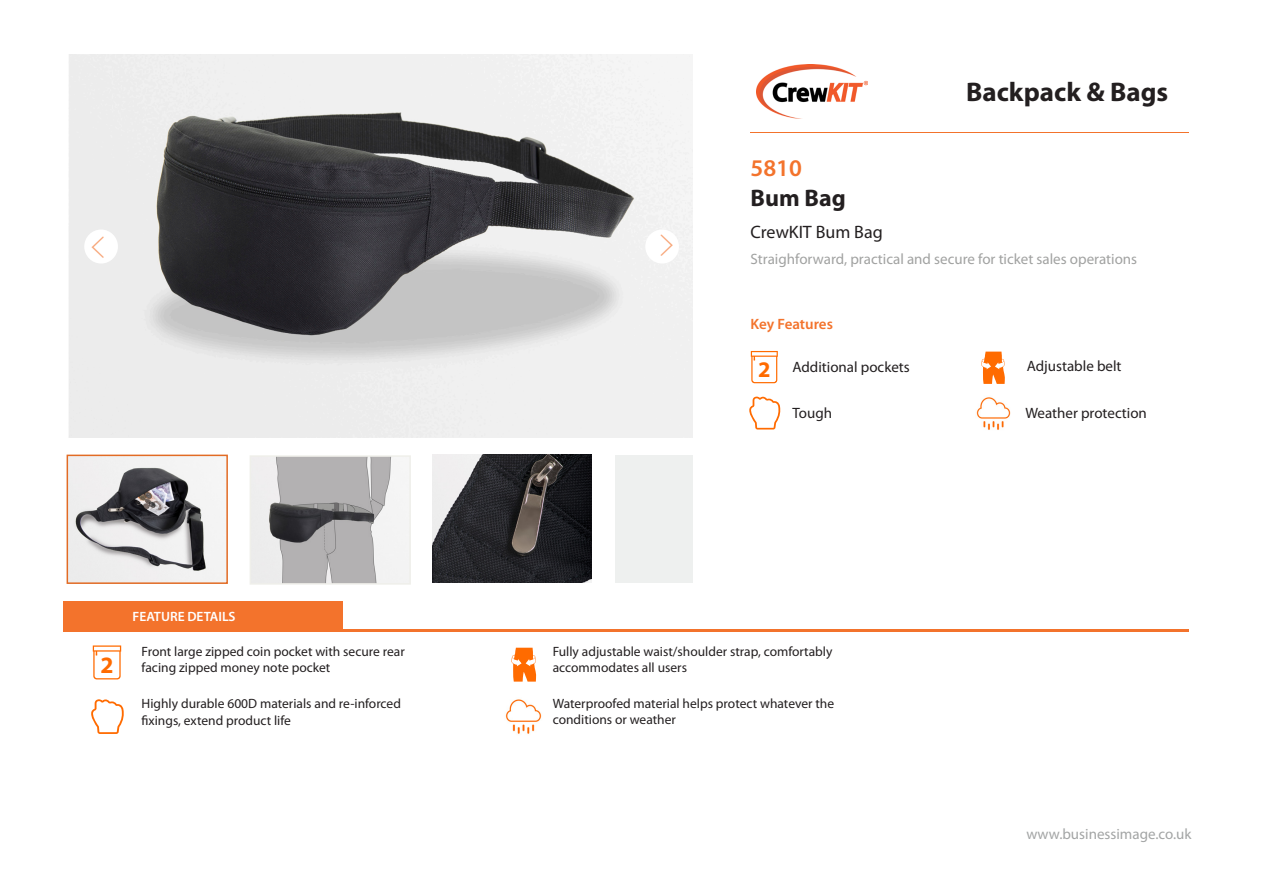
<style>
.page{position:relative;width:1263px;height:893px;background:#fff}
.page>*{position:absolute;margin:0;border:0;box-sizing:border-box;transform-origin:0 0}
.t1{font:30px "Letter Gothic Std";color:#f3732c}
.t2{font:700 27px "Myriad Pro";color:#231f20}
.t3{font:700 24px "Myriad Pro";color:#231f20}
.t4{font:600 24px "Myriad Pro";color:#f3732c}
.t5{font:700 23.55px "Myriad Pro";color:#ff6b00}
.t6{font:700 22.35px "Myriad Pro";color:#ff6b00}
.t7{font:18px "Myriad Pro";color:#231f20}
.t8{font:15px "Myriad Pro";color:#a1a2a1}
.t9{font:15px "Myriad Pro";color:#231f20}
.t10{font:15px "Myriad Pro";color:#a3a5a5}
.t11{font:600 15px "Myriad Pro";letter-spacing:-.005em;color:#f3732c}
.t12{font:13.5px/16.2px "Myriad Pro";color:#231f20}
.t13{font:600 13.5px "Myriad Pro";color:#fff}
</style>
<div class="page">
<img style="left:69px;top:54px;width:623px;height:383px">
<div style="left:615px;top:455px;width:77px;height:128px;background:#eef0ef"></div>
<img style="left:433px;top:455px;width:159px;height:127px">
<img style="left:253px;top:458px;width:155px;height:124px">
<div style="left:250px;top:455px;width:161px;height:130px;border:2px solid #efefea"></div>
<img style="left:70px;top:458px;width:155px;height:123px">
<div style="left:67px;top:455px;width:161px;height:129px;border:2px solid #e26b24"></div>
<img style="left:756px;top:65px;width:112px;height:53px">
<svg style="left:749px;top:397px;width:31px;height:32px"></svg>
<svg style="left:981px;top:352px;width:24px;height:32px"></svg>
<img style="left:976px;top:397px;width:35px;height:33px">
<svg style="left:91px;top:699px;width:33px;height:35px"></svg>
<svg style="left:511px;top:648px;width:25px;height:34px"></svg>
<img style="left:505px;top:699px;width:37px;height:35px">
<svg style="left:751px;top:351px;width:27px;height:32px"></svg>
<svg style="left:93px;top:645px;width:28px;height:34px"></svg>
<hr style="left:63px;top:629px;width:1125px;height:3px;background:#f3732c">
<hr style="left:750px;top:132px;width:438px;height:1px;background:#f3732c">
<div style="left:63px;top:601px;width:279px;height:29px;background:#f3732c"></div>
<div style="left:84px;top:229px;width:34px;height:35px;background:#fff;border-radius:50%"></div>
<div style="left:645px;top:229px;width:34px;height:35px;background:#fff;border-radius:50%"></div>
<h1 class="t1" style="left:88px;top:230px;width:19px">&lt;</h1>
<h1 class="t1" style="left:657px;top:229px;width:19px">&gt;</h1>
<p class="t13" style="left:133px;top:608px;width:105px">FEATURE DETAILS</p>
<p class="t4" style="left:750px;top:153px;width:53px">5810</p>
<p class="t3" style="left:750px;top:182px;width:97px">Bum Bag</p>
<p class="t2" style="left:966px;top:75px;width:204px">Backpack &amp; Bags</p>
<p class="t7" style="left:750px;top:221px;width:134px">CrewKIT Bum Bag</p>
<p class="t8" style="left:750px;top:250px;width:388px">Straighforward, practical and secure for ticket sales operations</p>
<p class="t11" style="left:750px;top:315px;width:84px">Key Features</p>
<h3 class="t6" style="left:758px;top:355px;width:14px">2</h3>
<p class="t9" style="left:792px;top:358px;width:119px">Additional pockets</p>
<p class="t9" style="left:792px;top:404px;width:41px">Tough</p>
<p class="t9" style="left:1027px;top:357px;width:96px">Adjustable belt</p>
<p class="t9" style="left:1025px;top:404px;width:123px">Weather protection</p>
<h3 class="t5" style="left:100px;top:650px;width:15px">2</h3>
<p class="t12" style="left:141px;top:643px;width:265px">Front large zipped coin pocket with secure rear facing zipped money note pocket</p>
<p class="t12" style="left:141px;top:696px;width:261px">Highly durable 600D materials and re-inforced fixings, extend product life</p>
<p class="t12" style="left:553px;top:643px;width:281px">Fully adjustable waist/shoulder strap, comfortably accommodates all users</p>
<p class="t12" style="left:553px;top:695px;width:283px">Waterproofed material helps protect whatever the conditions or weather</p>
<p class="t10" style="left:1026px;top:824px;width:166px">www.businessimage.co.uk</p>
</div>
